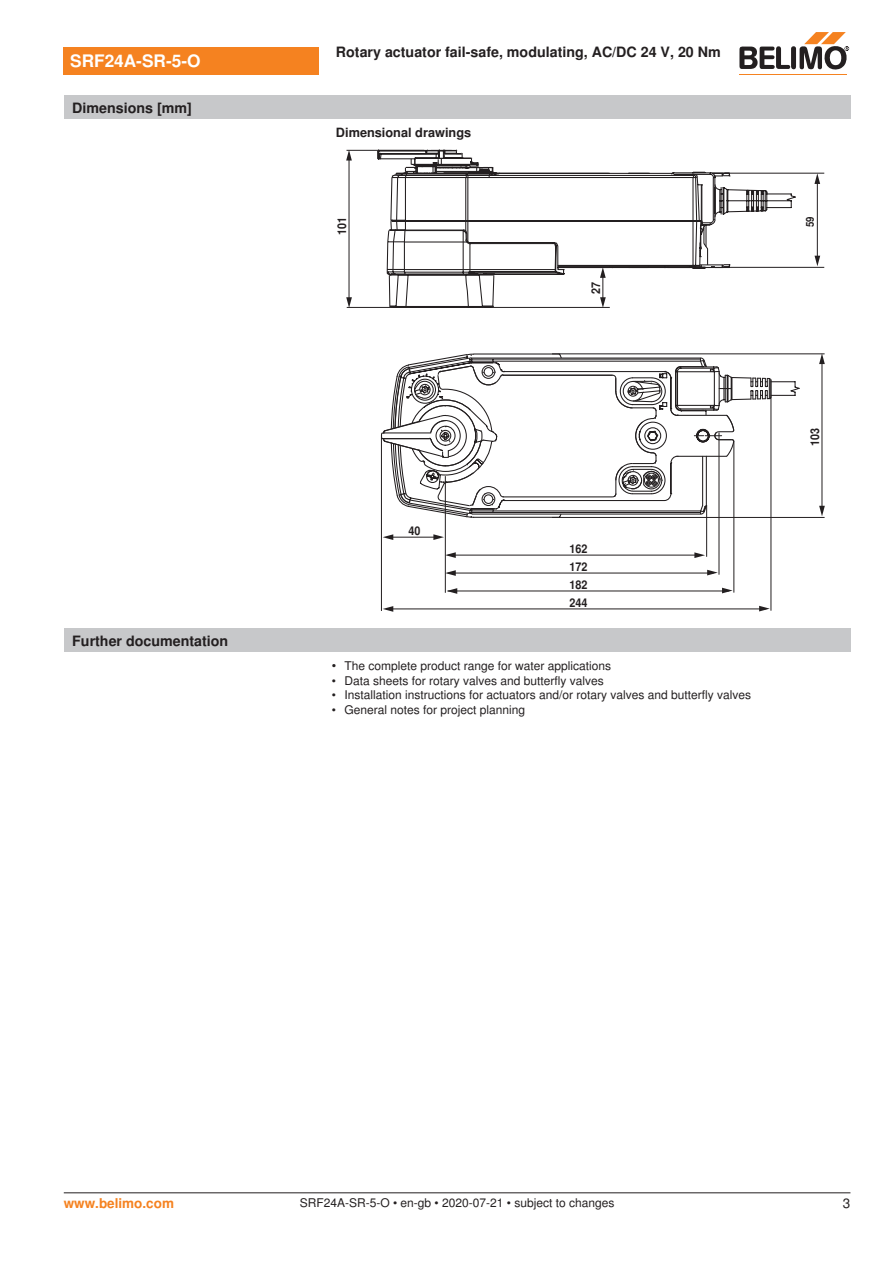
<style>
.page{position:relative;width:893px;height:1263px;background:#fff}
.page>*{position:absolute;margin:0;border:0;box-sizing:border-box;transform-origin:0 0}
.t1{font:700 17.25px "Nimbus Sans BEL";color:#fff}
.t2{font:700 14.25px "Nimbus Sans BEL";color:#231f20}
.t3{font:700 13.5px "Nimbus Sans BEL";color:#f58220}
.Rechtsbündig_Footer{font:13.5px "Nimbus Sans BEL";color:#231f20}
.t4{font:700 12.75px "Nimbus Sans BEL";color:#231f20}
.Bulletpoints{font:12px "Nimbus Sans BEL";color:#231f20}
.Footer_EU_center{font:12px "Nimbus Sans BEL";color:#231f20}
.t5{font:700 12px/18px "Nimbus Sans BEL";color:#231f20;text-align:justify;scale:.9 1}
.t6{font:700 10.8px "Nimbus Sans BEL";color:#231f20;scale:.9 1}
.s1{font-size:12.75px}
</style>
<div class="page">
<hr style="left:448px;top:555px;width:252px;height:1px;background:#231f20">
<hr style="left:719px;top:432px;width:1px;height:143px;background:#231f20">
<svg style="left:707px;top:570px;width:11px;height:5px"></svg>
<svg style="left:694px;top:552px;width:11px;height:6px"></svg>
<svg style="left:446px;top:552px;width:10px;height:6px"></svg>
<hr style="left:448px;top:573px;width:266px;height:1px;background:#231f20">
<svg style="left:446px;top:570px;width:10px;height:6px"></svg>
<hr style="left:734px;top:441px;width:1px;height:152px;background:#231f20">
<svg style="left:722px;top:588px;width:11px;height:5px"></svg>
<hr style="left:448px;top:591px;width:281px;height:1px;background:#231f20">
<svg style="left:447px;top:588px;width:10px;height:6px"></svg>
<hr style="left:771px;top:397px;width:1px;height:214px;background:#231f20">
<svg style="left:759px;top:606px;width:11px;height:5px"></svg>
<hr style="left:387px;top:609px;width:379px;height:1px;background:#231f20">
<hr style="left:445px;top:476px;width:1px;height:117px;background:#231f20">
<hr style="left:387px;top:537px;width:52px;height:1px;background:#231f20">
<svg style="left:433px;top:534px;width:11px;height:6px"></svg>
<svg style="left:383px;top:534px;width:10px;height:6px"></svg>
<hr style="left:381px;top:435px;width:1px;height:176px;background:#231f20">
<svg style="left:383px;top:606px;width:10px;height:6px"></svg>
<hr style="left:552px;top:354px;width:273px;height:1px;background:#231f20">
<hr style="left:552px;top:517px;width:273px;height:1px;background:#231f20">
<hr style="left:822px;top:361px;width:1px;height:151px;background:#231f20">
<svg style="left:819px;top:506px;width:6px;height:10px"></svg>
<svg style="left:819px;top:353px;width:6px;height:11px"></svg>
<hr style="left:706px;top:505px;width:1px;height:52px;background:#231f20">
<svg style="left:380px;top:353px;width:420px;height:165px"></svg>
<svg style="left:377px;top:172px;width:353px;height:135px"></svg>
<hr style="left:347px;top:307px;width:263px;height:1px;background:#231f20">
<hr style="left:349px;top:154px;width:1px;height:148px;background:#231f20">
<svg style="left:346px;top:297px;width:6px;height:11px"></svg>
<hr style="left:346px;top:150px;width:78px;height:1px;background:#231f20">
<svg style="left:346px;top:150px;width:6px;height:11px"></svg>
<hr style="left:603px;top:272px;width:1px;height:30px;background:#231f20">
<svg style="left:600px;top:297px;width:6px;height:11px"></svg>
<svg style="left:377px;top:150px;width:329px;height:128px"></svg>
<svg style="left:714px;top:184px;width:82px;height:34px"></svg>
<hr style="left:725px;top:267px;width:99px;height:1px;background:#231f20">
<hr style="left:725px;top:173px;width:99px;height:1px;background:#231f20">
<hr style="left:817px;top:179px;width:1px;height:83px;background:#231f20">
<svg style="left:814px;top:256px;width:6px;height:10px"></svg>
<svg style="left:814px;top:173px;width:6px;height:11px"></svg>
<div style="left:64px;top:629px;width:786px;height:23px;background:#c7c8ca"></div>
<div style="left:64px;top:47px;width:255px;height:27px;background:#f58220"></div>
<hr style="left:739px;top:74px;width:107px;height:1px;background:#f58220">
<svg style="left:739px;top:32px;width:110px;height:38px"></svg>
<div style="left:64px;top:96px;width:786px;height:23px;background:#c7c8ca"></div>
<hr style="left:64px;top:1192px;width:786px;height:1px;background:#231f20">
<p class="t1" style="left:70px;top:51px;width:132px">SRF24A-SR-5-O</p>
<p class="t2" style="left:72px;top:99px;width:121px">Dimensions [mm]</p>
<p class="t2" style="left:72px;top:632px;width:157px">Further documentation</p>
<p class="t2" style="left:336px;top:44px;width:386px">Rotary actuator fail-safe, modulating, AC/DC 24 V, 20 Nm</p>
<p class="t4" style="left:336px;top:125px;width:137px">Dimensional drawings</p>
<p class="t5" style="left:334px;top:235px;width:22px;rotate:-90deg">101</p>
<p class="t5" style="left:408px;top:523px;width:15px">40</p>
<p class="t5" style="left:588px;top:294px;width:15px;rotate:-90deg">27</p>
<p class="t5" style="left:569px;top:540px;width:22px">162<br>172<br>182<br>244</p>
<p class="Bulletpoints" style="left:332px;top:659px;width:281px"><span class="s1">•</span> The complete product range for water applications</p>
<p class="Bulletpoints" style="left:332px;top:673px;width:274px">• Data sheets for rotary valves and butterfly valves</p>
<p class="Bulletpoints" style="left:332px;top:688px;width:421px">• Installation instructions for actuators and/or rotary valves and butterfly valves</p>
<p class="Bulletpoints" style="left:332px;top:702px;width:195px">• General notes for project planning</p>
<p class="t6" style="left:806px;top:227px;width:13px;rotate:-90deg">59</p>
<p class="t5" style="left:807px;top:446px;width:22px;rotate:-90deg">103</p>
<p class="t3" style="left:64px;top:1195px;width:112px">www.belimo.com</p>
<p class="Footer_EU_center" style="left:300px;top:1196px;width:316px">SRF24A-SR-5-O • en-gb • 2020-07-21 • subject to changes</p>
<p class="Rechtsbündig_Footer" style="left:843px;top:1195px;width:9px">3</p>
</div>
